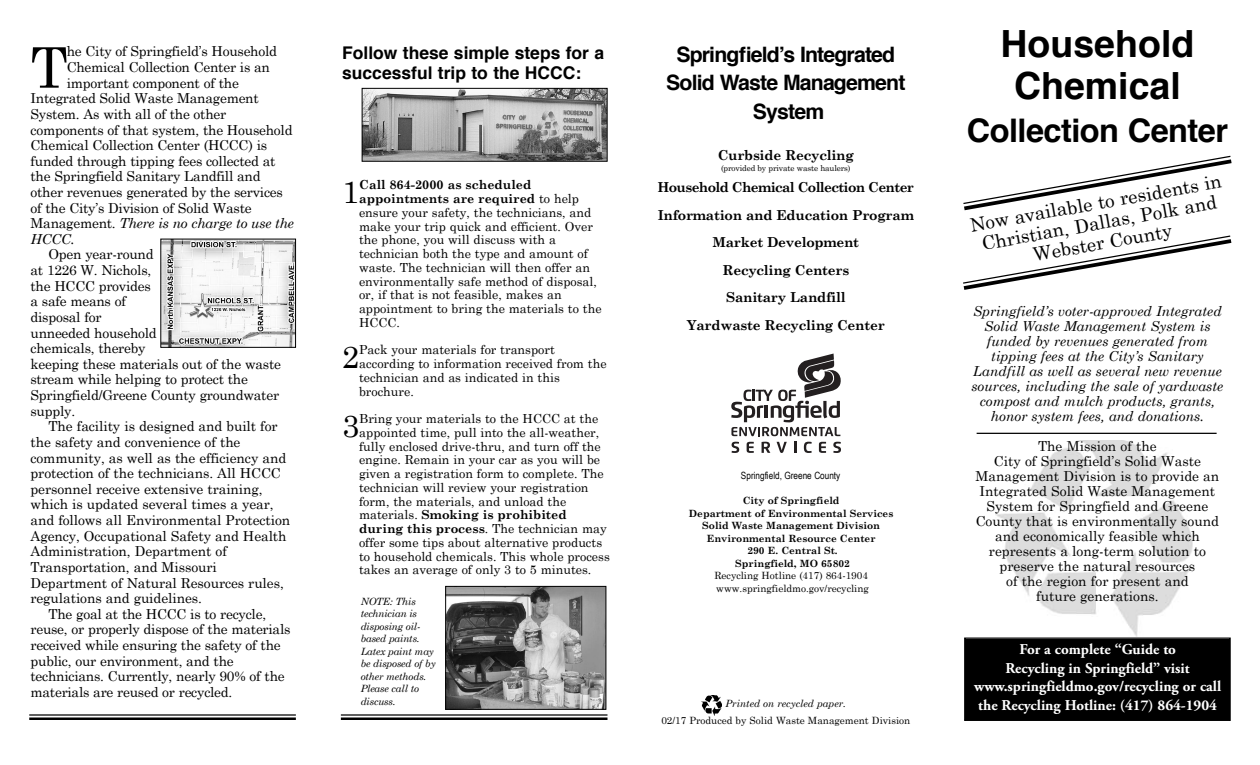
<style>
.page{position:relative;width:1260px;height:765px;background:#fff}
.page>*{position:absolute;margin:0;border:0;box-sizing:border-box;transform-origin:0 0}
.t1{font:55.88px "Century Schoolbook";color:#000}
.t2{font:700 37.5px/42.5px "Helvetica";color:#000;text-align:center}
.t3{font:700 32.5px "Helvetica";letter-spacing:-.015em;color:#000}
.t4{font:31px "Century Schoolbook";color:#000}
.t5{font:700 21.25px/28.2px "Helvetica";letter-spacing:-.04em;color:#000;text-align:center}
.t6{font:18.75px/20px "Century Schoolbook";color:#000;text-align:center}
.t7{font:700 17.5px/20px "Helvetica";color:#000}
.t8{font:700 15px/18.8px "Adobe Garamond Pro";color:#fff;text-align:center}
.t9{font:13.75px/15.6px "Century Schoolbook";letter-spacing:-.015em;color:#000}
.t10{font:italic 13.75px/15px "Century Schoolbook";color:#000;text-align:center}
.t11{font:700 13.75px/27.5px "Century Schoolbook";letter-spacing:-.015em;color:#000;text-align:center}
.t12{font:12.5px/13.8px "Century Schoolbook";color:#000}
.t13{font:700 10px/12.5px "Century Schoolbook";color:#000;text-align:center}
.t14{font:italic 10px/12.5px "Century Schoolbook";letter-spacing:-.015em;color:#000}
.t15{font:10px/12.5px "Century Schoolbook";color:#000}
.t16{font:10px "Arial Narrow";color:#000}
.t17{font:8.12px "Century Schoolbook";letter-spacing:-.015em;color:#000}
.s1{font-style:normal}
.s2{font-weight:700}
</style>
<div class="page">
<svg style="left:731px;top:354px;width:110px;height:82px"></svg>
<svg style="left:732px;top:442px;width:7px;height:11px"></svg>
<svg style="left:747px;top:442px;width:7px;height:11px"></svg>
<svg style="left:762px;top:442px;width:8px;height:11px"></svg>
<svg style="left:777px;top:442px;width:10px;height:11px"></svg>
<svg style="left:794px;top:442px;width:2px;height:11px"></svg>
<svg style="left:804px;top:442px;width:8px;height:11px"></svg>
<svg style="left:819px;top:442px;width:7px;height:11px"></svg>
<svg style="left:833px;top:442px;width:8px;height:11px"></svg>
<img style="left:701px;top:695px;width:20px;height:20px">
<hr style="left:977px;top:433px;width:240px;height:1px;background:#000">
<img style="left:995px;top:440px;width:197px;height:197px">
<hr style="left:29px;top:718px;width:267px;height:2px;background:#000">
<hr style="left:29px;top:714px;width:267px;height:2px;background:#000">
<hr style="left:341px;top:718px;width:267px;height:2px;background:#000">
<hr style="left:341px;top:714px;width:267px;height:2px;background:#000">
<svg style="left:963px;top:155px;width:269px;height:56px"></svg>
<svg style="left:963px;top:235px;width:269px;height:55px"></svg>
<div style="left:965px;top:639px;width:264px;height:81px;background:#000"></div>
<div style="left:964px;top:638px;width:267px;height:83px;border:1px solid #000"></div>
<img style="left:447px;top:588px;width:157px;height:120px">
<div style="left:445px;top:586px;width:161px;height:124px;border:1px solid #000"></div>
<img style="left:162px;top:241px;width:132px;height:105px">
<div style="left:160px;top:239px;width:136px;height:109px;border:1px solid #000"></div>
<img style="left:364px;top:90px;width:242px;height:70px">
<div style="left:362px;top:88px;width:246px;height:74px;border:1px solid #000"></div>
<h1 class="t1" style="left:30px;top:33px;width:39px">T</h1>
<p class="t9" style="left:67px;top:43px;width:212px">he City of Springfield’s Household</p>
<p class="t9" style="left:67px;top:59px;width:205px">Chemical Collection Center is an</p>
<p class="t9" style="left:67px;top:75px;width:174px">important component of the</p>
<p class="t9" style="left:31px;top:90px;width:230px">Integrated Solid Waste Management</p>
<p class="t9" style="left:31px;top:106px;width:197px">System. As with all of the other</p>
<p class="t9" style="left:31px;top:121px;width:264px">components of that system, the Household</p>
<p class="t9" style="left:31px;top:137px;width:238px">Chemical Collection Center (HCCC) is</p>
<p class="t9" style="left:31px;top:153px;width:247px">funded through tipping fees collected at</p>
<p class="t9" style="left:31px;top:168px;width:232px">the Springfield Sanitary Landfill and</p>
<p class="t9" style="left:31px;top:184px;width:254px">other revenues generated by the services</p>
<p class="t9" style="left:31px;top:200px;width:223px">of the City’s Division of Solid Waste</p>
<p class="t10" style="left:31px;top:215px;width:265px"><span class="s1">Management.</span> There is no charge to use the</p>
<p class="t10" style="left:31px;top:231px;width:46px">HCCC.</p>
<p class="t9" style="left:31px;top:246px;width:252px;text-indent:18px">Open year-round<br>at 1226 W. Nichols,<br>the HCCC provides<br>a safe means of<br>disposal for<br>unneeded household<br>chemicals, thereby<br>keeping these materials out of the waste stream while helping to protect the<br>Springfield/Greene County groundwater supply.</p>
<p class="t9" style="left:49px;top:418px;width:231px">The facility is designed and built for</p>
<p class="t9" style="left:31px;top:434px;width:212px">the safety and convenience of the</p>
<p class="t9" style="left:31px;top:449px;width:257px">community, as well as the efficiency and</p>
<p class="t9" style="left:31px;top:465px;width:252px">protection of the technicians. All HCCC</p>
<p class="t9" style="left:31px;top:481px;width:234px">personnel receive extensive training,</p>
<p class="t9" style="left:31px;top:496px;width:245px">which is updated several times a year,</p>
<p class="t9" style="left:31px;top:512px;width:261px">and follows all Environmental Protection</p>
<p class="t9" style="left:31px;top:528px;width:258px">Agency, Occupational Safety and Health</p>
<p class="t9" style="left:31px;top:543px;width:198px">Administration, Department of</p>
<p class="t9" style="left:31px;top:559px;width:188px">Transportation, and Missouri</p>
<p class="t9" style="left:31px;top:574px;width:255px">Department of Natural Resources rules,</p>
<p class="t9" style="left:31px;top:590px;width:173px">regulations and guidelines.</p>
<p class="t9" style="left:49px;top:606px;width:219px">The goal at the HCCC is to recycle,</p>
<p class="t9" style="left:31px;top:621px;width:262px">reuse, or properly dispose of the materials</p>
<p class="t9" style="left:31px;top:637px;width:252px">received while ensuring the safety of the</p>
<p class="t9" style="left:31px;top:653px;width:205px">public, our environment, and the</p>
<p class="t9" style="left:31px;top:668px;width:256px">technicians. Currently, nearly 90% of the</p>
<p class="t9" style="left:31px;top:684px;width:203px">materials are reused or recycled.</p>
<p class="t7" style="left:342px;top:45px;width:264px">Follow these simple steps for a successful trip to the HCCC:</p>
<h3 class="t4" style="left:342px;top:173px;width:19px">1</h3>
<p class="t12" style="left:359px;top:178px;width:244px"><span class="s2">Call 864-2000 as scheduled appointments are required</span> to help ensure your safety, the technicians, and make your trip quick and efficient. Over the phone, you will discuss with a technician both the type and amount of waste. The technician will then offer an environmentally safe method of disposal, or, if that is not feasible, makes an appointment to bring the materials to the HCCC.</p>
<h3 class="t4" style="left:342px;top:338px;width:19px">2</h3>
<p class="t12" style="left:359px;top:343px;width:249px">Pack your materials for transport according to information received from the technician and as indicated in this brochure.</p>
<h3 class="t4" style="left:342px;top:406px;width:19px">3</h3>
<p class="t12" style="left:359px;top:411px;width:252px">Bring your materials to the HCCC at the appointed time, pull into the all-weather, fully enclosed drive-thru, and turn off the engine. Remain in your car as you will be given a registration form to complete. The technician will review your registration form, the materials, and unload the materials. <span class="s2">Smoking is prohibited during this process</span>. The technician may offer some tips about alternative products to household chemicals. This whole process takes an average of only 3 to 5 minutes.</p>
<p class="t14" style="left:361px;top:595px;width:76px">NOTE: This technician is disposing oil&shy;based paints.<br>Latex paint may be disposed of by other methods.<br>Please call to discuss.</p>
<h3 class="t5" style="left:666px;top:42px;width:241px">Springfield’s Integrated<br>Solid Waste Management<br>System</h3>
<p class="t11" style="left:718px;top:141px;width:138px">Curbside Recycling</p>
<p class="t17" style="left:721px;top:163px;width:131px">(provided by private waste haulers)</p>
<p class="t11" style="left:658px;top:173px;width:258px">Household Chemical Collection Center<br>Information and Education Program<br>Market Development<br>Recycling Centers<br>Sanitary Landfill<br>Yardwaste Recycling Center</p>
<p class="t16" style="left:741px;top:469px;width:101px">Springfield, Greene County</p>
<p class="t13" style="left:689px;top:494px;width:206px">City of Springfield<br>Department of Environmental Services<br>Solid Waste Management Division<br>Environmental Resource Center<br>290 E. Central St.<br>Springfield, MO 65802</p>
<p class="t15" style="left:714px;top:569px;width:156px">Recycling Hotline (417) 864-1904 www.springfieldmo.gov/recycling</p>
<p class="t14" style="left:726px;top:697px;width:122px">Printed on recycled paper.</p>
<p class="t15" style="left:661px;top:714px;width:250px">02/17 Produced by Solid Waste Management Division</p>
<h2 class="t2" style="left:1001px;top:25px;width:195px">Household<br>Chemical</h2>
<h3 class="t3" style="left:967px;top:117px;width:263px">Collection Center</h3>
<h3 class="t6" style="left:968px;top:215px;width:256px;rotate:-10deg">Now available to residents in<br>Christian, Dallas, Polk and<br>Webster County</h3>
<p class="t10" style="left:972px;top:304px;width:253px">Springfield’s voter-approved Integrated Solid Waste Management System is funded by revenues generated from tipping fees at the City’s Sanitary Landfill as well as several new revenue sources, including the sale of yardwaste compost and mulch products, grants, honor system fees, and donations.</p>
<p class="t9" style="left:976px;top:439px;width:245px;line-height:15px;text-align:center">The Mission of the<br>City of Springfield’s Solid Waste<br>Management Division is to provide an<br>Integrated Solid Waste Management<br>System for Springfield and Greene<br>County that is environmentally sound and economically feasible which represents a long-term solution to preserve the natural resources<br>of the region for present and<br>future generations.</p>
<p class="t8" style="left:974px;top:641px;width:249px">For a complete “Guide to<br>Recycling in Springfield” visit www.springfieldmo.gov/recycling or call the Recycling Hotline: (417) 864-1904</p>
</div>
